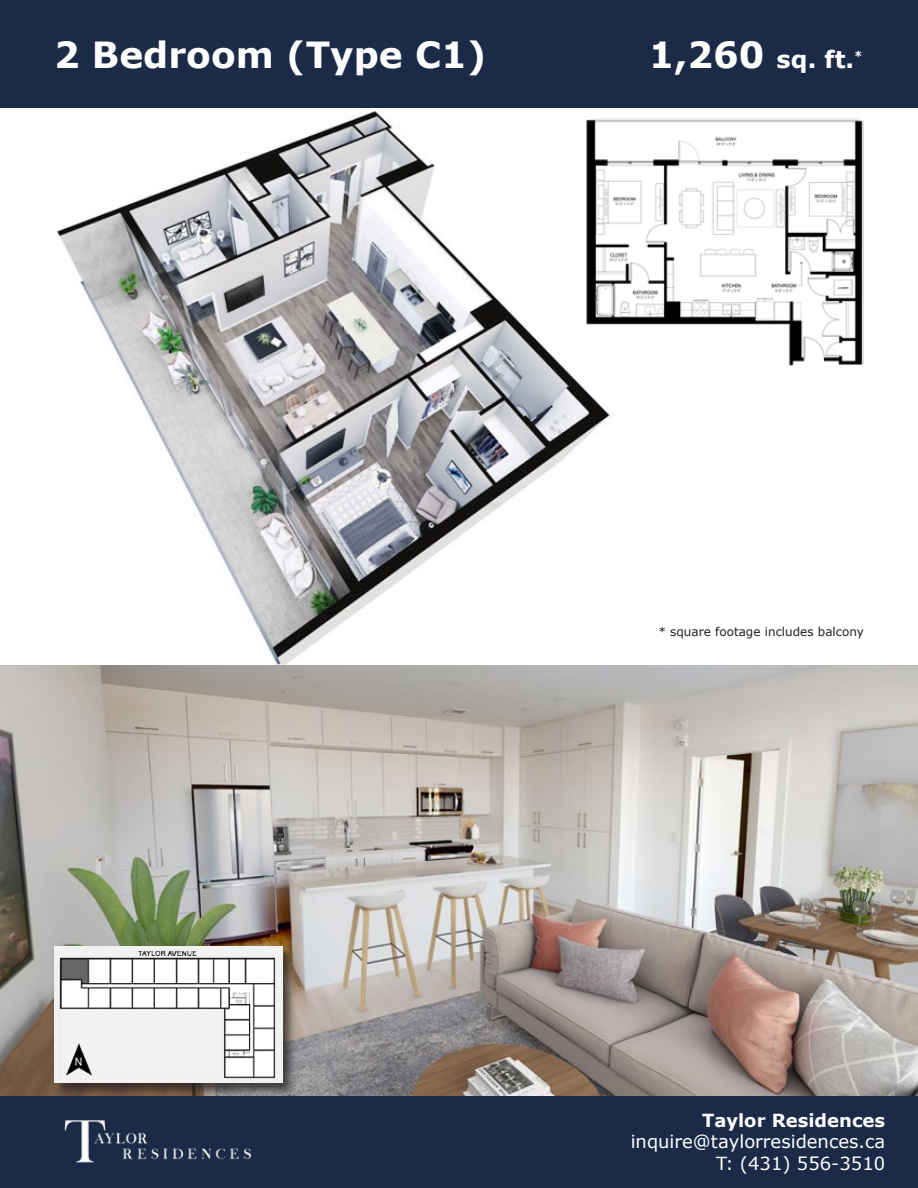
<style>
.page{position:relative;width:918px;height:1188px;background:#fff}
.page>*{position:absolute;margin:0;border:0;box-sizing:border-box;transform-origin:0 0}
.t1{font:700 36px "Verdana";color:#fff}
.t2{font:700 24px "Verdana";color:#fff}
.t3{font:18px/21.6px "Verdana";color:#fff;text-align:right}
.t4{font:700 18px "Verdana";color:#fff}
.t5{font:12px "Verdana";color:#231f20}
.s1{font-size:36px}
</style>
<div class="page">
<img style="left:47px;top:111px;width:571px;height:555px">
<img style="left:0;top:666px;width:918px;height:430px">
<img style="left:584px;top:118px;width:279px;height:248px">
<div style="left:52px;top:944px;width:245px;height:154px;background:#231f20;opacity:.75"></div>
<div style="left:54px;top:946px;width:228px;height:137px;background:#f2f2f2"></div>
<img style="left:60px;top:950px;width:216px;height:129px">
<div style="left:0;top:1096px;width:918px;height:92px;background:#1b2b47"></div>
<div style="left:0;top:0;width:918px;height:108px;background:#1b2b47"></div>
<img style="left:64px;top:1120px;width:187px;height:43px">
<h1 class="t1" style="left:54px;top:29px;width:434px">2 Bedroom (Type C1)</h1>
<h2 class="t2" style="left:649px;top:42px;width:215px"><span class="s1">1,260</span> sq. ft.<sup>*</sup></h2>
<p class="t5" style="left:658px;top:623px;width:207px">* square footage includes balcony</p>
<p class="t4" style="left:702px;top:1108px;width:185px">Taylor Residences</p>
<p class="t3" style="left:631px;top:1131px;width:256px">inquire@taylorresidences.ca<br>T: (431) 556-3510</p>
</div>
